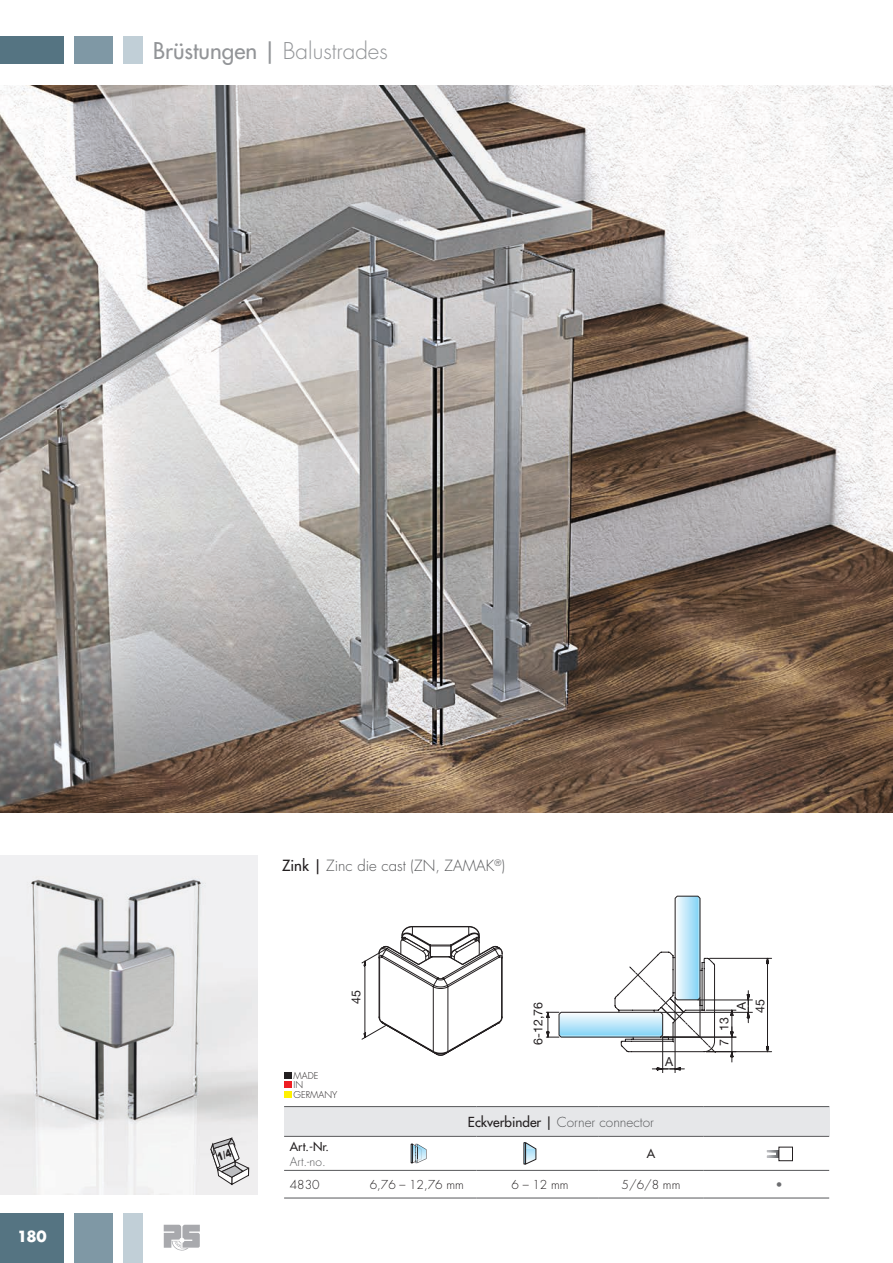
<style>
.page{position:relative;width:893px;height:1263px;background:#fff}
.page>*{position:absolute;margin:0;border:0;box-sizing:border-box;transform-origin:0 0}
.t1{font:22.5px "Futura";color:#939598}
.t2{font:300 15px "Futura";color:#57585a}
.t3{font:700 15px "Futura";color:#fff}
.t4{font:300 13.5px "Futura";color:#57585a}
.t5{font:12.3px "Helvetica Neue";color:#231f20}
.t6{font:300 12px "Futura";color:#231f20}
.t7{font:12px "Futura";color:#231f20}
.t8{font:300 12px "Futura";color:#57585a}
.t9{font:300 12px "Futura";color:#6c6d70}
.t10{font:300 9.15px/9.4px "Futura";color:#231f20}
.s1{font-weight:300}
.s2{font-weight:400;color:#231f20}
</style>
<div class="page">
<svg style="left:164px;top:1225px;width:36px;height:25px"></svg>
<div style="left:0;top:1213px;width:64px;height:50px;background:#557482"></div>
<div style="left:74px;top:1213px;width:39px;height:50px;background:#7f98a5"></div>
<div style="left:123px;top:1213px;width:19px;height:50px;background:#c1cfd7"></div>
<div style="left:0;top:36px;width:64px;height:28px;background:#557482"></div>
<div style="left:74px;top:36px;width:39px;height:28px;background:#7f98a5"></div>
<div style="left:123px;top:36px;width:19px;height:28px;background:#c1cfd7"></div>
<img style="left:0;top:855px;width:257px;height:340px">
<svg style="left:362px;top:926px;width:141px;height:129px"></svg>
<svg style="left:545px;top:896px;width:227px;height:176px"></svg>
<img style="left:0;top:85px;width:893px;height:728px">
<div style="left:284px;top:1072px;width:8px;height:7px;background:#231f20"></div>
<div style="left:284px;top:1081px;width:8px;height:7px;background:#ee1d23"></div>
<div style="left:284px;top:1091px;width:8px;height:7px;background:#fff101"></div>
<div style="left:284px;top:1106px;width:545px;height:30px;background:#e6e7e9"></div>
<hr style="left:284px;top:1106px;width:71px;height:1px;background:#57585a">
<hr style="left:355px;top:1106px;width:122px;height:1px;background:#57585a">
<hr style="left:477px;top:1106px;width:121px;height:1px;background:#57585a">
<hr style="left:598px;top:1106px;width:106px;height:1px;background:#57585a">
<hr style="left:704px;top:1106px;width:125px;height:1px;background:#57585a">
<hr style="left:284px;top:1198px;width:71px;height:1px;background:#57585a">
<hr style="left:355px;top:1198px;width:122px;height:1px;background:#57585a">
<hr style="left:477px;top:1198px;width:121px;height:1px;background:#57585a">
<hr style="left:598px;top:1198px;width:106px;height:1px;background:#57585a">
<hr style="left:704px;top:1198px;width:125px;height:1px;background:#57585a">
<svg style="left:284px;top:1136px;width:545px;height:62px"></svg>
<div style="left:779px;top:1147px;width:13px;height:14px;background:#fff"></div>
<div style="left:778px;top:1147px;width:15px;height:14px;border:1px solid #231f20"></div>
<svg style="left:211px;top:1138px;width:38px;height:47px;background:#c5c4c6"></svg>
<p class="t1" style="left:153px;top:36px;width:236px">Brüstungen | <span class="s1">Balustrades</span></p>
<p class="t3" style="left:17px;top:1225px;width:31px">180</p>
<p class="t2" style="left:282px;top:856px;width:224px"><span class="s2">Zink |</span> Zinc die cast (ZN, ZAMAK<sup>®</sup>)</p>
<p class="t5" style="left:349px;top:1004px;width:15px;rotate:-90deg">45</p>
<p class="t10" style="left:294px;top:1071px;width:45px">MADE<br>IN<br>GERMANY</p>
<p class="t5" style="left:531px;top:1045px;width:44px;rotate:-90deg">6-12,76</p>
<p class="t5" style="left:753px;top:1013px;width:15px;rotate:-90deg">45</p>
<p class="t5" style="left:734px;top:1010px;width:10px;rotate:-90deg">A</p>
<p class="t5" style="left:717px;top:1046px;width:31px;rotate:-90deg">7 13</p>
<p class="t5" style="left:665px;top:1054px;width:10px">A</p>
<p class="t7" style="left:290px;top:1139px;width:41px">Art.-Nr.</p>
<p class="t8" style="left:290px;top:1153px;width:37px">Art.-no.</p>
<p class="t4" style="left:468px;top:1113px;width:187px"><span class="s2">Eckverbinder |</span> Corner connector</p>
<p class="t7" style="left:647px;top:1146px;width:10px">A</p>
<p class="t6" style="left:290px;top:1177px;width:31px">4830</p>
<p class="t6" style="left:370px;top:1177px;width:96px">6,76 – 12,76 mm</p>
<p class="t6" style="left:511px;top:1177px;width:58px">6 – 12 mm</p>
<p class="t6" style="left:622px;top:1177px;width:60px">5/6/8 mm</p>
<p class="t9" style="left:775px;top:1177px;width:9px">•</p>
</div>
